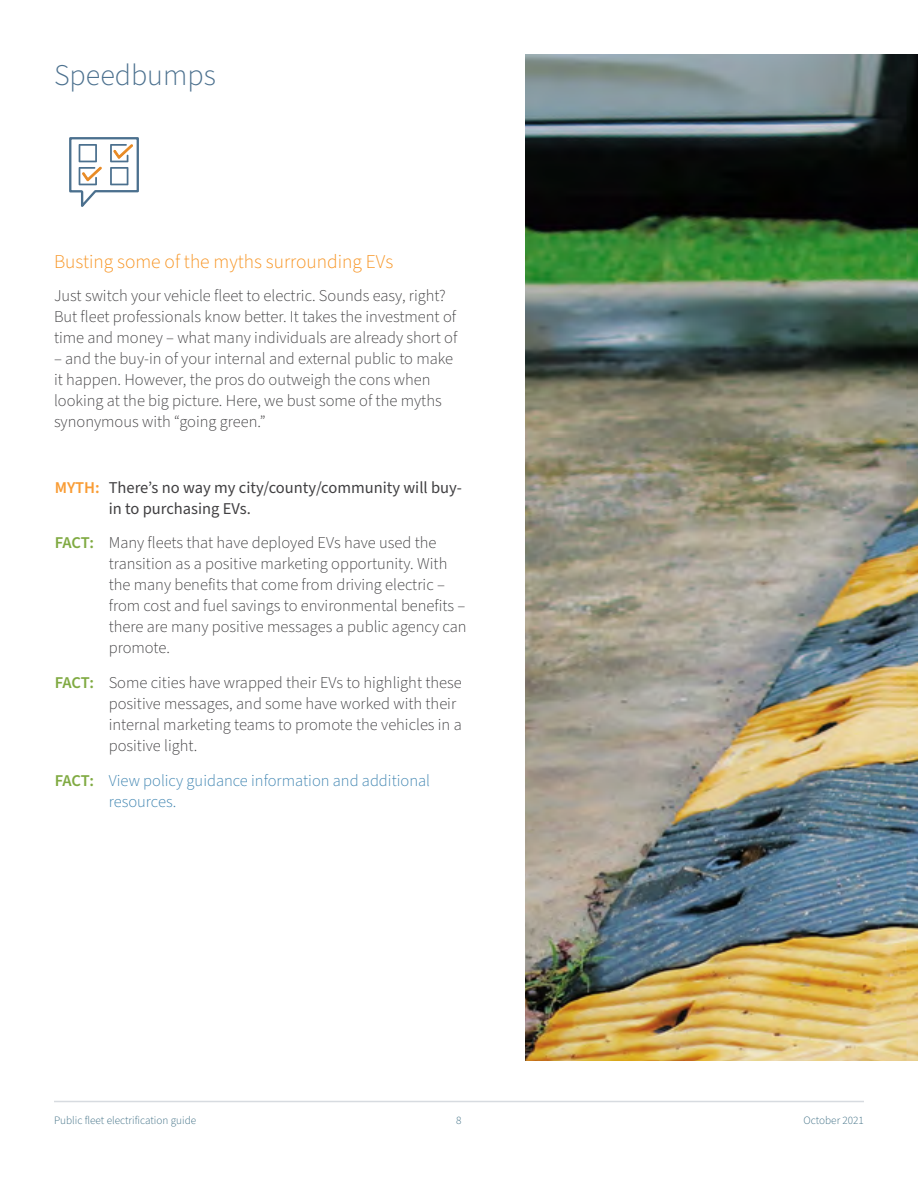
<style>
.page{position:relative;width:918px;height:1188px;background:#fff}
.page>*{position:absolute;margin:0;border:0;box-sizing:border-box;transform-origin:0 0}
.t1{font:300 30px "Source Sans Pro";color:#4b708e}
.t2{font:300 19.5px "Source Sans Pro";color:#f7921e}
.t3{font:300 16.5px/21px "Source Sans Pro";color:#414042}
.t4{font:16.5px/21px "Source Sans Pro";color:#414042}
.t5{font:300 16.5px/21px "Source Sans Pro";color:#3d83b0}
.t6{font:300 11.25px "Source Sans Pro";color:#3a6b81}
.s1{font-weight:600;color:#f99c34}
.s2{font-weight:600;color:#80aa42}
</style>
<div class="page">
<hr style="left:54px;top:1101px;width:810px;height:1px;background:#d7dbe0">
<img style="left:525px;top:54px;width:393px;height:1007px">
<svg style="left:69px;top:137px;width:70px;height:70px"></svg>
<h1 class="t1" style="left:54px;top:55px;width:163px">Speedbumps</h1>
<p class="t2" style="left:54px;top:249px;width:341px">Busting some of the myths surrounding EVs</p>
<p class="t3" style="left:54px;top:286px;width:405px">Just switch your vehicle fleet to electric. Sounds easy, right?<br>But fleet professionals know better. It takes the investment of time and money – what many individuals are already short of</p>
<p class="t3" style="left:54px;top:349px;width:401px">– and the buy-in of your internal and external public to make it happen. However, the pros do outweigh the cons when looking at the big picture. Here, we bust some of the myths synonymous with “going green.”</p>
<p class="t4" style="left:109px;top:477px;width:355px;text-indent:-54px"><span class="s1">MYTH:</span> There’s no way my city/county/community will buy&shy;in to purchasing EVs.</p>
<p class="t3" style="left:109px;top:533px;width:359px;text-indent:-54px"><span class="s2">FACT:</span> Many fleets that have deployed EVs have used the transition as a positive marketing opportunity. With the many benefits that come from driving electric – from cost and fuel savings to environmental benefits – there are many positive messages a public agency can promote.</p>
<p class="t3" style="left:109px;top:673px;width:355px;text-indent:-54px"><span class="s2">FACT:</span> Some cities have wrapped their EVs to highlight these positive messages, and some have worked with their internal marketing teams to promote the vehicles in a positive light.</p>
<p class="t5" style="left:109px;top:771px;width:323px;text-indent:-54px"><span class="s2">FACT:</span> View policy guidance information and additional resources.</p>
<p class="t6" style="left:54px;top:1113px;width:144px">Public fleet electrification guide</p>
<p class="t6" style="left:456px;top:1113px;width:7px">8</p>
<p class="t6" style="left:804px;top:1113px;width:62px">October 2021</p>
</div>
